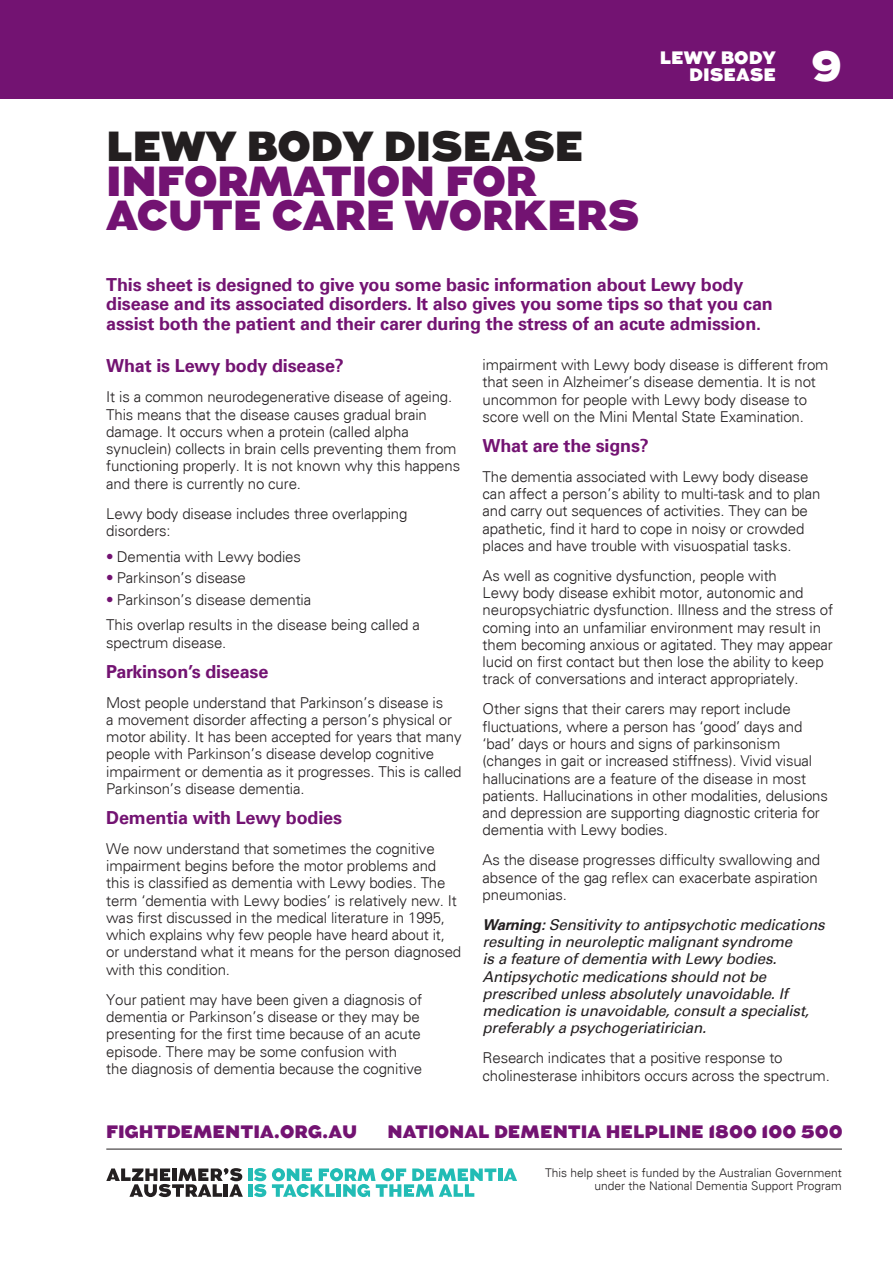
<style>
.page{position:relative;width:893px;height:1263px;background:#fff}
.page>*{position:absolute;margin:0;border:0;box-sizing:border-box;transform-origin:0 0}
.Heading_Large{font:900 42px/34.5px "Augustus";letter-spacing:-.01em;color:#231f20}
.Heading_Large-2{font:900 42px "Augustus";letter-spacing:-.01em;color:#731372}
.Heading_Large-3{font:900 42px "Augustus";color:#fff}
.Introduction{font:700 18px/19.5px "Univers LT Std";letter-spacing:-.01em;color:#731372}
.Subheading_Intro_Sma{font:700 18px "Univers LT Std";letter-spacing:-.01em;color:#731372}
.t1{font:900 18px "Augustus";color:#731372}
.t2{font:900 18px/17.2px "Augustus";color:#fff;text-align:right}
.Subheading_Intro_Sma-2{font:300 15px/17.2px "Univers";letter-spacing:-.01em;color:#231f20}
.Subheading_Intro_Sma-3{font:italic 15px/17.2px "Univers";letter-spacing:-.01em;color:#231f20}
._1_0_Bullet{font:300 15px "Univers";letter-spacing:-.01em;color:#231f20}
.t3{font:300 12px/13.5px "Univers";color:#231f20;text-align:right}
.s1{color:#731372}
.s2{font-family:"Univers LT Std";font-weight:700}
</style>
<div class="page">
<div style="left:0;top:0;width:893px;height:99px;background:#731372"></div>
<hr style="left:106px;top:1149px;width:736px;height:1px;background:#231f20">
<svg style="left:106px;top:1168px;width:137px;height:29px"></svg>
<hr style="left:248px;top:1168px;width:4px;height:13px;background:#22bcb5">
<hr style="left:498px;top:1168px;width:4px;height:13px;background:#22bcb5">
<svg style="left:503px;top:1168px;width:14px;height:13px"></svg>
<hr style="left:248px;top:1184px;width:4px;height:13px;background:#22bcb5">
<svg style="left:254px;top:1168px;width:12px;height:29px"></svg>
<svg style="left:272px;top:1168px;width:224px;height:29px"></svg>
<p class="Heading_Large" style="left:106px;top:130px;width:479px">LEWY BODY DISEASE<br><span class="s1">INFORMATION FOR</span></p>
<p class="Heading_Large-2" style="left:106px;top:191px;width:534px">ACUTE CARE WORKERS</p>
<p class="t2" style="left:660px;top:49px;width:118px">LEWY BODY<br>DISEASE</p>
<p class="Heading_Large-3" style="left:811px;top:41px;width:32px">9</p>
<p class="Introduction" style="left:106px;top:275px;width:668px">This sheet is designed to give you some basic information about Lewy body disease and its associated disorders. It also gives you some tips so that you can assist both the patient and their carer during the stress of an acute admission.</p>
<p class="Subheading_Intro_Sma-2" style="left:483px;top:356px;width:347px">impairment with Lewy body disease is different from that seen in Alzheimer’s disease dementia. It is not uncommon for people with Lewy body disease to score well on the Mini Mental State Examination.</p>
<p class="Subheading_Intro_Sma" style="left:483px;top:435px;width:168px">What are the signs?</p>
<p class="Subheading_Intro_Sma-2" style="left:483px;top:468px;width:339px">The dementia associated with Lewy body disease can affect a person’s ability to multi-task and to plan and carry out sequences of activities. They can be apathetic, find it hard to cope in noisy or crowded places and have trouble with visuospatial tasks.</p>
<p class="Subheading_Intro_Sma-2" style="left:483px;top:567px;width:352px">As well as cognitive dysfunction, people with<br>Lewy body disease exhibit motor, autonomic and neuropsychiatric dysfunction. Illness and the stress of coming into an unfamiliar environment may result in them becoming anxious or agitated. They may appear lucid on first contact but then lose the ability to keep track of conversations and interact appropriately.</p>
<p class="Subheading_Intro_Sma-2" style="left:483px;top:700px;width:347px">Other signs that their carers may report include fluctuations, where a person has ‘good’ days and ‘bad’ days or hours and signs of parkinsonism (changes in gait or increased stiffness). Vivid visual hallucinations are a feature of the disease in most patients. Hallucinations in other modalities, delusions and depression are supporting diagnostic criteria for dementia with Lewy bodies.</p>
<p class="Subheading_Intro_Sma-2" style="left:483px;top:851px;width:339px">As the disease progresses difficulty swallowing and absence of the gag reflex can exacerbate aspiration pneumonias.</p>
<p class="Subheading_Intro_Sma-3" style="left:483px;top:916px;width:343px"><span class="s2">Warning:</span> Sensitivity to antipsychotic medications resulting in neuroleptic malignant syndrome<br>is a feature of dementia with Lewy bodies.<br>Antipsychotic medications should not be prescribed unless absolutely unavoidable. If medication is unavoidable, consult a specialist, preferably a psychogeriatirician.</p>
<p class="Subheading_Intro_Sma-2" style="left:483px;top:1049px;width:349px">Research indicates that a positive response to cholinesterase inhibitors occurs across the spectrum.</p>
<p class="Subheading_Intro_Sma" style="left:106px;top:355px;width:239px">What is Lewy body disease?</p>
<p class="Subheading_Intro_Sma-2" style="left:106px;top:388px;width:355px">It is a common neurodegenerative disease of ageing.<br>This means that the disease causes gradual brain damage. It occurs when a protein (called alpha synuclein) collects in brain cells preventing them from functioning properly. It is not known why this happens and there is currently no cure.</p>
<p class="Subheading_Intro_Sma-2" style="left:106px;top:505px;width:303px">Lewy body disease includes three overlapping disorders:</p>
<p class="_1_0_Bullet" style="left:106px;top:547px;width:196px"><span class="s1">•</span> Dementia with Lewy bodies</p>
<p class="_1_0_Bullet" style="left:106px;top:569px;width:141px"><span class="s1">•</span> Parkinson’s disease</p>
<p class="_1_0_Bullet" style="left:106px;top:590px;width:206px"><span class="s1">•</span> Parkinson’s disease dementia</p>
<p class="Subheading_Intro_Sma-2" style="left:106px;top:616px;width:315px">This overlap results in the disease being called a spectrum disease.</p>
<p class="Subheading_Intro_Sma" style="left:106px;top:661px;width:164px">Parkinson’s disease</p>
<p class="Subheading_Intro_Sma-2" style="left:106px;top:694px;width:357px">Most people understand that Parkinson’s disease is<br>a movement disorder affecting a person’s physical or motor ability. It has been accepted for years that many people with Parkinson’s disease develop cognitive impairment or dementia as it progresses. This is called Parkinson’s disease dementia.</p>
<p class="Subheading_Intro_Sma" style="left:106px;top:807px;width:237px">Dementia with Lewy bodies</p>
<p class="Subheading_Intro_Sma-2" style="left:106px;top:840px;width:356px">We now understand that sometimes the cognitive impairment begins before the motor problems and this is classified as dementia with Lewy bodies. The term ‘dementia with Lewy bodies’ is relatively new. It was first discussed in the medical literature in 1995, which explains why few people have heard about it, or understand what it means for the person diagnosed with this condition.</p>
<p class="Subheading_Intro_Sma-2" style="left:106px;top:991px;width:317px">Your patient may have been given a diagnosis of dementia or Parkinson’s disease or they may be presenting for the first time because of an acute episode. There may be some confusion with the diagnosis of dementia because the cognitive</p>
<p class="t1" style="left:106px;top:1121px;width:252px">FIGHTDEMENTIA.ORG.AU</p>
<p class="t1" style="left:387px;top:1121px;width:457px">NATIONAL DEMENTIA HELPLINE 1800 100 500</p>
<p class="t3" style="left:545px;top:1165px;width:298px">This help sheet is funded by the Australian Government under the National Dementia Support Program</p>
</div>
